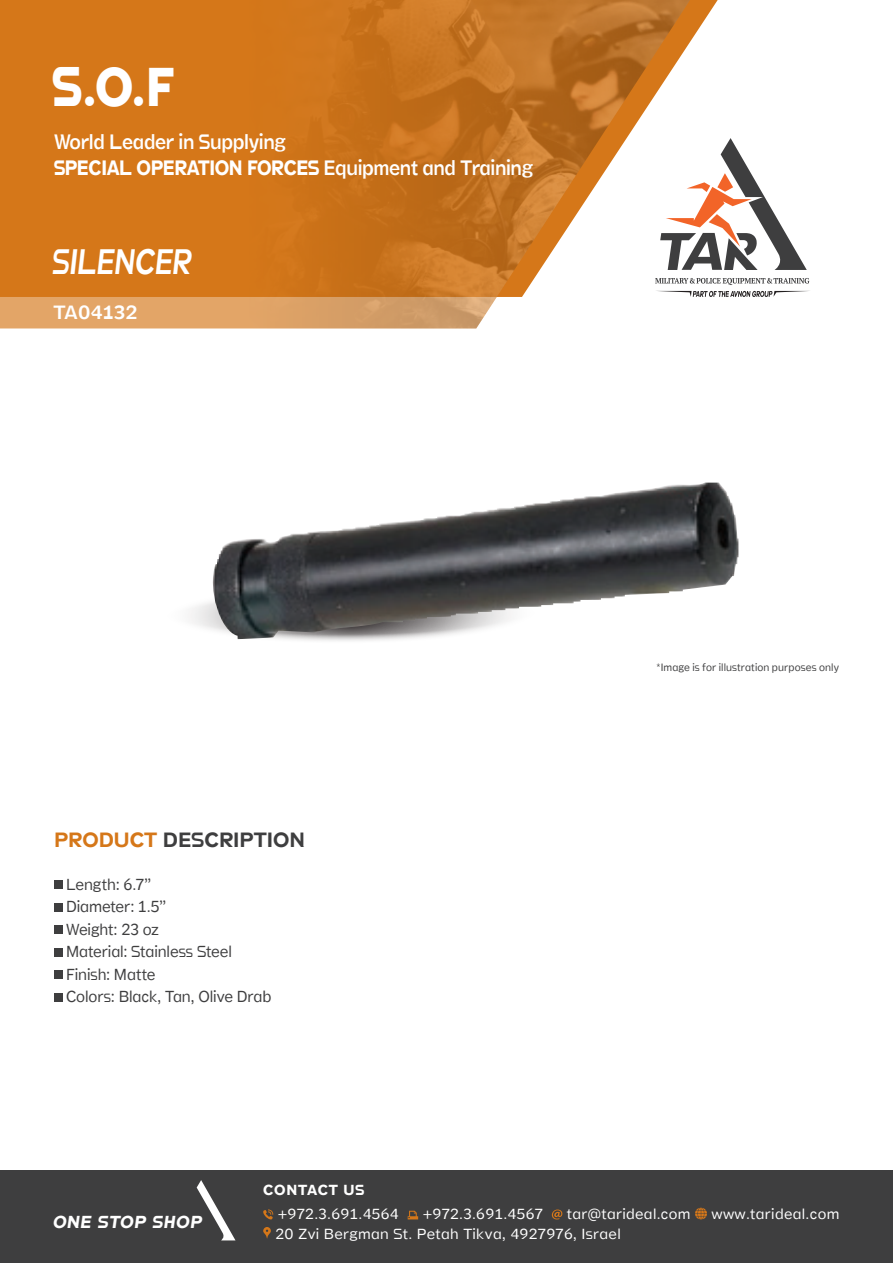
<style>
.page{position:relative;width:893px;height:1263px;background:#fff}
.page>*{position:absolute;margin:0;border:0;box-sizing:border-box;transform-origin:0 0}
.t1{font:800 55.5px "Stamen";color:#fff;scale:.9 1}
.t2{font:italic 300 36px "Stamen";color:#fff;scale:.8 1}
.t3{font:300 21.15px/25.5px "Stamen";letter-spacing:-.02em;color:#fff;scale:.89 1}
.t4{font:21px "Stamen";color:#3e3e3f}
.t5{font:300 19.5px "Stamen";color:#fff}
.t6{font:italic 700 17.7px "Stamen";letter-spacing:.05em;color:#fff}
.t7{font:200 16.2px/22.5px "Stamen";letter-spacing:-.01em;color:#3e3e3f;scale:.94 1}
.t8{font:200 14.85px/19.5px "Stamen";letter-spacing:.02em;color:#fff}
.t9{font:700 14.85px "Stamen";letter-spacing:.05em;color:#fff}
.t10{font:200 10.8px "Stamen";letter-spacing:.01em;color:#3e3e3f;scale:.94 1}
.s1{font-weight:700}
.s2{color:#d57719}
</style>
<div class="page">
<div style="left:0;top:1170px;width:893px;height:93px;background:#3e3e3f"></div>
<svg style="left:263px;top:1209px;width:10px;height:10px"></svg>
<svg style="left:408px;top:1211px;width:10px;height:8px"></svg>
<svg style="left:552px;top:1209px;width:10px;height:10px"></svg>
<svg style="left:695px;top:1208px;width:12px;height:11px"></svg>
<svg style="left:263px;top:1227px;width:8px;height:12px"></svg>
<svg style="left:197px;top:1180px;width:38px;height:60px"></svg>
<svg style="left:0;top:0;width:698px;height:328px;background:#d67c22"></svg>
<img style="left:247px;top:0;width:446px;height:328px">
<svg style="left:655px;top:278px;width:154px;height:7px"></svg>
<svg style="left:660px;top:138px;width:147px;height:132px"></svg>
<svg style="left:655px;top:291px;width:153px;height:6px"></svg>
<svg style="left:190px;top:602px;width:209px;height:39px"></svg>
<img style="left:211px;top:482px;width:528px;height:157px">
<div style="left:54px;top:880px;width:8px;height:9px;background:#3e3e3f"></div>
<div style="left:54px;top:903px;width:8px;height:8px;background:#3e3e3f"></div>
<div style="left:54px;top:925px;width:8px;height:9px;background:#3e3e3f"></div>
<div style="left:54px;top:948px;width:8px;height:8px;background:#3e3e3f"></div>
<div style="left:54px;top:970px;width:8px;height:9px;background:#3e3e3f"></div>
<div style="left:54px;top:993px;width:8px;height:8px;background:#3e3e3f"></div>
<h1 class="t1" style="left:53px;top:43px;width:137px">O.S F.</h1>
<h3 class="t3" style="left:54px;top:129px;width:540px">World Leader in Supplying<br><span class="s1">SPECIAL OPERATION FORCES</span> Equipment and Training</h3>
<h2 class="t2" style="left:53px;top:233px;width:176px">SILENCER</h2>
<h3 class="t5" style="left:54px;top:297px;width:85px">TA04132</h3>
<h3 class="t4" style="left:54px;top:823px;width:253px"><span class="s2">PRODUCT</span> DESCRIPTION</h3>
<p class="t7" style="left:66px;top:873px;width:220px">Length: 6.7“<br>Diameter: 1.5“<br>Weight: 23 oz<br>Material: Stainless Steel<br>Finish: Matte<br>Colors: Black, Tan, Olive Drab</p>
<p class="t9" style="left:263px;top:1178px;width:102px">CONTACT US</p>
<p class="t10" style="left:656px;top:661px;width:196px">*Image is for illustration purposes only</p>
<p class="t6" style="left:53px;top:1210px;width:150px">ONE STOP SHOP</p>
<p class="t8" style="left:567px;top:1205px;width:125px">tar@tarideal.com</p>
<p class="t8" style="left:275px;top:1205px;width:347px">+972.3.691.4564<br>20 Zvi Bergman St. Petah Tikva, 4927976, Israel</p>
<p class="t8" style="left:423px;top:1205px;width:122px">+972.3.691.4567</p>
<p class="t8" style="left:711px;top:1205px;width:129px">www.tarideal.com</p>
</div>
